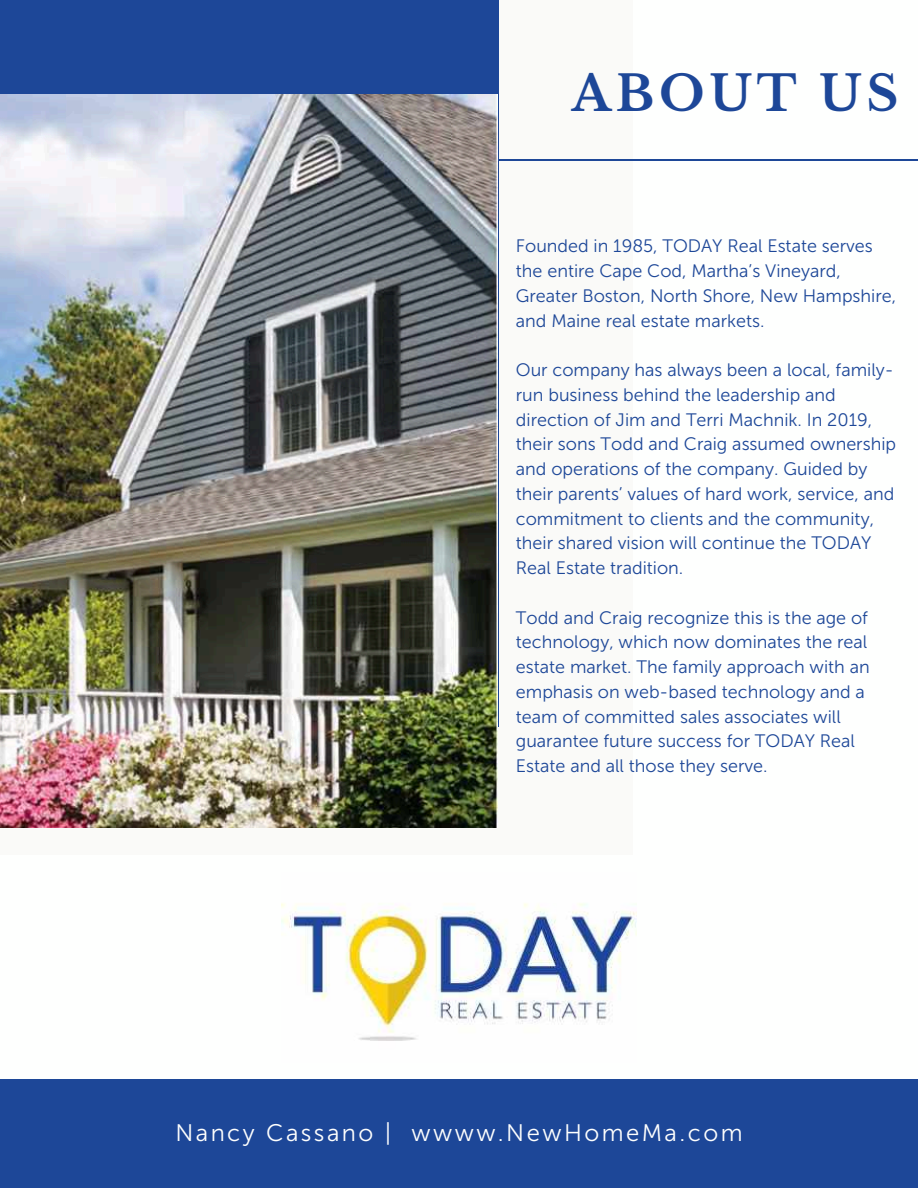
<style>
.page{position:relative;width:918px;height:1188px;background:#fff}
.page>*{position:absolute;margin:0;border:0;box-sizing:border-box;transform-origin:0 0}
.t1{font:700 48.3px "Libre Baskerville";letter-spacing:.1em;color:#1d4798}
.t2{font:23.85px "Museo Sans 300";letter-spacing:.105em;color:#fefffe}
.t3{font:18px/24.8px "Museo Sans 300";color:#1d4798}
</style>
<div class="page">
<div style="left:0;top:0;width:632px;height:855px;background:#f9f8f6"></div>
<div style="left:0;top:0;width:498px;height:727px;background:#1d4798"></div>
<hr style="left:488px;top:160px;width:430px;height:1px;background:#1d4798">
<img style="left:0;top:94px;width:498px;height:734px">
<div style="left:0;top:1079px;width:918px;height:109px;background:#1d4798"></div>
<img style="left:282px;top:903px;width:354px;height:138px">
<h1 class="t1" style="left:572px;top:64px;width:328px">ABOUT US</h1>
<p class="t3" style="left:516px;top:234px;width:382px">Founded in 1985, TODAY Real Estate serves the entire Cape Cod, Martha’s Vineyard, Greater Boston, North Shore, New Hampshire, and Maine real estate markets.</p>
<p class="t3" style="left:516px;top:358px;width:382px">Our company has always been a local, family&shy;run business behind the leadership and direction of Jim and Terri Machnik. In 2019, their sons Todd and Craig assumed ownership and operations of the company. Guided by their parents’ values of hard work, service, and commitment to clients and the community, their shared vision will continue the TODAY Real Estate tradition.</p>
<p class="t3" style="left:516px;top:605px;width:355px">Todd and Craig recognize this is the age of technology, which now dominates the real estate market. The family approach with an emphasis on web-based technology and a team of committed sales associates will guarantee future success for TODAY Real Estate and all those they serve.</p>
<h2 class="t2" style="left:175px;top:1119px;width:569px">Nancy Cassano | wwww.NewHomeMa.com</h2>
</div>
